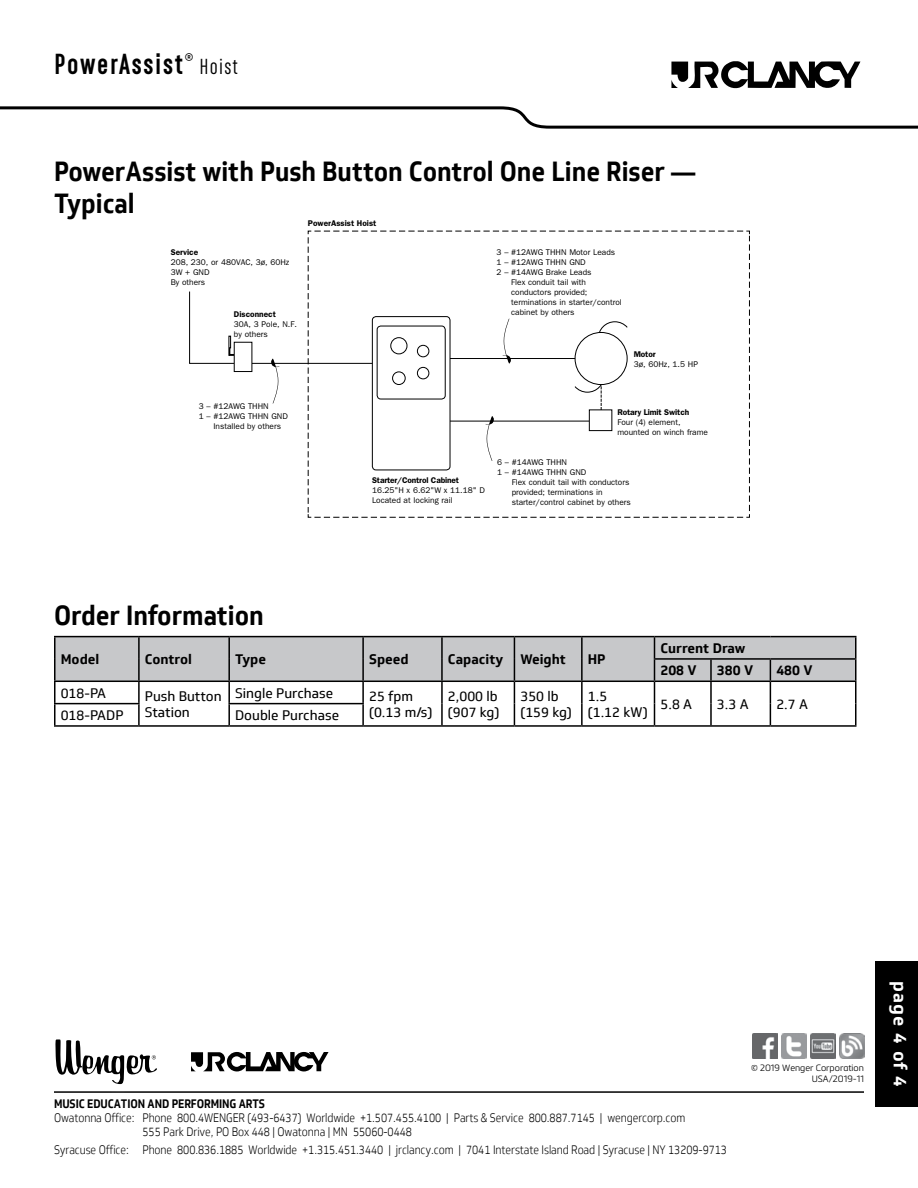
<style>
.page{position:relative;width:918px;height:1188px;background:#fff}
.page>*{position:absolute;margin:0;border:0;box-sizing:border-box;transform-origin:0 0}
.t1{font:700 28.8px "RF Rufo";letter-spacing:.06em;color:#000}
.t2{font:700 27px/32.4px "Soleto";color:#000;scale:.9 1}
.t3{font:700 18px "Soleto";letter-spacing:.06em;color:#fff}
.t4{font:13.5px/16.2px "Soleto";color:#000}
.t5{font:700 13.5px/22.4px "Soleto";color:#000}
.t6{font:300 12px/14.4px "Soleto";letter-spacing:-.01em;color:#000;scale:.88 1}
.t7{font:700 12px "Soleto";letter-spacing:-.01em;color:#000;scale:.88 1}
.t8{font:300 9px/10.8px "Metronic Pro";color:#000;text-align:right}
.t9{font:8.25px/10.1px "Franklin Gothic";color:#000}
.t10{font:600 8.25px "Franklin Gothic";letter-spacing:-.015em;color:#000}
.s1{font-weight:400;font-size:21.6px}
</style>
<div class="page">
<hr style="left:54px;top:636px;width:85px;height:1px;background:#000">
<hr style="left:54px;top:637px;width:2px;height:22px;background:#000">
<hr style="left:139px;top:636px;width:90px;height:1px;background:#000">
<hr style="left:229px;top:636px;width:134px;height:1px;background:#000">
<hr style="left:363px;top:636px;width:79px;height:1px;background:#000">
<hr style="left:442px;top:636px;width:72px;height:1px;background:#000">
<hr style="left:514px;top:636px;width:68px;height:1px;background:#000">
<hr style="left:582px;top:636px;width:73px;height:1px;background:#000">
<hr style="left:655px;top:636px;width:56px;height:1px;background:#000">
<hr style="left:711px;top:636px;width:59px;height:1px;background:#000">
<hr style="left:770px;top:636px;width:86px;height:1px;background:#000">
<hr style="left:54px;top:659px;width:2px;height:22px;background:#000">
<hr style="left:54px;top:681px;width:85px;height:1px;background:#000">
<hr style="left:54px;top:682px;width:2px;height:21px;background:#000">
<hr style="left:54px;top:703px;width:86px;height:1px;background:#000">
<hr style="left:54px;top:704px;width:2px;height:21px;background:#000">
<svg style="left:55px;top:637px;width:801px;height:88px"></svg>
<hr style="left:54px;top:725px;width:85px;height:2px;background:#000">
<hr style="left:139px;top:725px;width:90px;height:2px;background:#000">
<hr style="left:229px;top:725px;width:134px;height:2px;background:#000">
<hr style="left:363px;top:725px;width:79px;height:2px;background:#000">
<hr style="left:442px;top:725px;width:72px;height:2px;background:#000">
<hr style="left:514px;top:725px;width:68px;height:2px;background:#000">
<hr style="left:582px;top:725px;width:73px;height:2px;background:#000">
<hr style="left:655px;top:725px;width:56px;height:2px;background:#000">
<hr style="left:711px;top:725px;width:59px;height:2px;background:#000">
<hr style="left:770px;top:725px;width:86px;height:2px;background:#000">
<svg style="left:228px;top:231px;width:522px;height:287px"></svg>
<div style="left:876px;top:961px;width:42px;height:146px;background:#000"></div>
<svg style="left:0;top:106px;width:918px;height:23px"></svg>
<svg style="left:671px;top:61px;width:189px;height:28px"></svg>
<hr style="left:54px;top:1091px;width:810px;height:2px;background:#000">
<div style="left:44px;top:1028px;width:124px;height:67px;background:#fff"></div>
<svg style="left:56px;top:1039px;width:101px;height:45px"></svg>
<svg style="left:191px;top:1052px;width:138px;height:19px"></svg>
<img style="left:753px;top:1034px;width:25px;height:25px">
<img style="left:782px;top:1034px;width:24px;height:25px">
<img style="left:811px;top:1034px;width:24px;height:25px">
<img style="left:839px;top:1034px;width:25px;height:25px">
<h1 class="t1" style="left:54px;top:48px;width:186px">PowerAssist<sup>®</sup> <span class="s1">Hoist</span></h1>
<h2 class="t2" style="left:54px;top:155px;width:714px">PowerAssist with Push Button Control One Line Riser —<br>Typical</h2>
<p class="t10" style="left:308px;top:219px;width:70px">PowerAssist Hoist</p>
<p class="t10" style="left:171px;top:248px;width:29px">Service</p>
<p class="t9" style="left:171px;top:258px;width:120px">208, 230, or 480VAC, 3ø, 60Hz<br>3W + GND<br>By others</p>
<p class="t10" style="left:234px;top:309px;width:43px">Disconnect</p>
<p class="t9" style="left:234px;top:319px;width:64px">30A, 3 Pole, N.F. by others</p>
<p class="t9" style="left:199px;top:401px;width:71px">3 – #12AWG THHN</p>
<p class="t9" style="left:199px;top:411px;width:91px">1 – #12AWG THHN GND</p>
<p class="t9" style="left:213px;top:421px;width:69px">Installed by others</p>
<h2 class="t2" style="left:54px;top:600px;width:235px">Order Information</h2>
<p class="t9" style="left:497px;top:247px;width:120px">3 – #12AWG THHN Motor Leads</p>
<p class="t9" style="left:497px;top:257px;width:91px">1 – #12AWG THHN GND</p>
<p class="t9" style="left:497px;top:267px;width:97px">2 – #14AWG Brake Leads</p>
<p class="t9" style="left:511px;top:277px;width:76px">Flex conduit tail with</p>
<p class="t9" style="left:511px;top:287px;width:78px">conductors provided;</p>
<p class="t9" style="left:511px;top:297px;width:112px">terminations in starter/control</p>
<p class="t9" style="left:511px;top:307px;width:65px">cabinet by others</p>
<p class="t10" style="left:634px;top:349px;width:23px">Motor</p>
<p class="t9" style="left:634px;top:359px;width:66px">3ø, 60Hz, 1.5 HP</p>
<p class="t10" style="left:372px;top:476px;width:88px">Starter/Control Cabinet</p>
<p class="t9" style="left:372px;top:486px;width:114px">16.25"H x 6.62"W x 11.18" D<br>Located at locking rail</p>
<p class="t10" style="left:617px;top:407px;width:73px">Rotary Limit Switch</p>
<p class="t9" style="left:617px;top:417px;width:92px">Four (4) element, mounted on winch frame</p>
<p class="t9" style="left:497px;top:457px;width:71px">6 – #14AWG THHN</p>
<p class="t9" style="left:497px;top:467px;width:91px">1 – #14AWG THHN GND</p>
<p class="t9" style="left:512px;top:477px;width:119px">Flex conduit tail with conductors</p>
<p class="t9" style="left:512px;top:487px;width:92px">provided; terminations in</p>
<p class="t9" style="left:512px;top:497px;width:121px">starter/control cabinet by others</p>
<h3 class="t5" style="left:61px;top:648px;width:40px">Model</h3>
<h3 class="t5" style="left:145px;top:648px;width:49px">Control</h3>
<h3 class="t5" style="left:235px;top:648px;width:32px">Type</h3>
<h3 class="t5" style="left:369px;top:648px;width:41px">Speed</h3>
<h3 class="t5" style="left:448px;top:648px;width:57px">Capacity</h3>
<h3 class="t5" style="left:520px;top:648px;width:47px">Weight</h3>
<h3 class="t5" style="left:588px;top:648px;width:19px">HP</h3>
<h3 class="t5" style="left:661px;top:637px;width:86px">Current Draw<br>208 V</h3>
<h3 class="t5" style="left:717px;top:659px;width:38px">380 V</h3>
<h3 class="t5" style="left:776px;top:659px;width:38px">480 V</h3>
<h3 class="t4" style="left:61px;top:685px;width:47px">018-PA</h3>
<h3 class="t4" style="left:145px;top:688px;width:78px">Push Button<br>Station</h3>
<h3 class="t4" style="left:235px;top:685px;width:100px">Single Purchase</h3>
<h3 class="t4" style="left:369px;top:688px;width:65px">25 fpm (0.13 m/s)</h3>
<h3 class="t4" style="left:448px;top:688px;width:53px">2,000 lb (907 kg)</h3>
<h3 class="t4" style="left:520px;top:688px;width:53px">350 lb (159 kg)</h3>
<h3 class="t4" style="left:588px;top:688px;width:61px">1.5<br>(1.12 kW)</h3>
<h3 class="t4" style="left:661px;top:696px;width:33px">5.8 A</h3>
<h3 class="t4" style="left:717px;top:696px;width:33px">3.3 A</h3>
<h3 class="t4" style="left:776px;top:696px;width:33px">2.7 A</h3>
<h3 class="t4" style="left:61px;top:707px;width:64px">018-PADP</h3>
<h3 class="t4" style="left:235px;top:707px;width:105px">Double Purchase</h3>
<h3 class="t7" style="left:54px;top:1096px;width:241px">MUSIC EDUCATION AND PERFORMING ARTS</h3>
<h3 class="t6" style="left:143px;top:1111px;width:618px;text-indent:-89px">Owatonna Office: Phone 800.4WENGER (493-6437) Worldwide +1.507.455.4100 | Parts &amp; Service 800.887.7145 | wengercorp.com<br>555 Park Drive, PO Box 448 | Owatonna | MN 55060-0448</h3>
<h3 class="t6" style="left:54px;top:1143px;width:766px">Syracuse Office: Phone 800.836.1885 Worldwide +1.315.451.3440 | jrclancy.com | 7041 Interstate Island Road | Syracuse | NY 13209-9713</h3>
<p class="t8" style="left:751px;top:1062px;width:114px">© 2019 Wenger Corporation<br>USA/2019-11</p>
<h3 class="t3" style="left:911px;top:981px;width:107px;rotate:90deg">page 4 of 4</h3>
</div>
